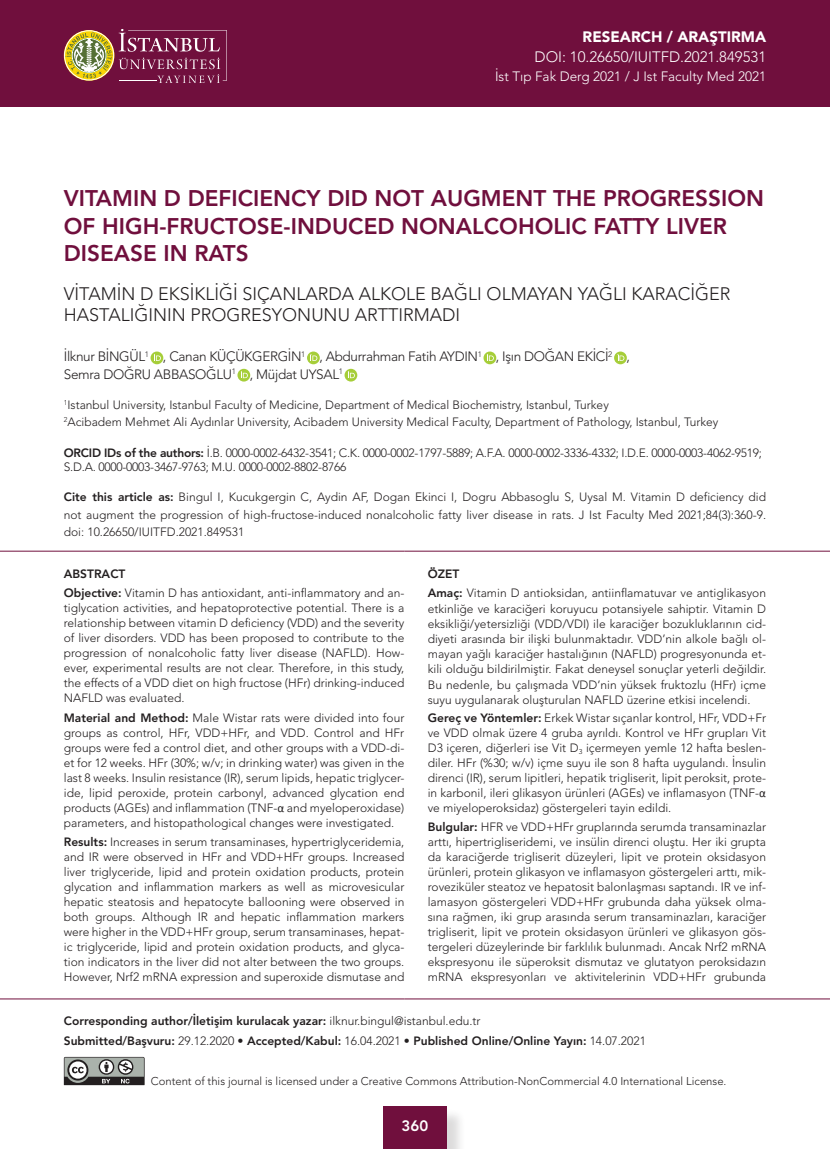
<style>
.page{position:relative;width:830px;height:1149px;background:#fff}
.page>*{position:absolute;margin:0;border:0;box-sizing:border-box;transform-origin:0 0}
.t1{font:800 22.5px/27px "Avenir LT Std";color:#700f3d}
.t2{font:300 18px/21.6px "Avenir LT Std";color:#231f20}
.t3{font:300 15px "Avenir LT Std";color:#fff}
.t4{font:900 15px "Avenir LT Std";color:#fff}
.t5{font:800 15px "Avenir LT Std";color:#fff}
.t6{font:300 13.5px/17.2px "Avenir LT Std";letter-spacing:-.025em;color:#231f20}
.t7{font:300 13.5px "Avenir LT Std";color:#fff}
.t8{font:300 12px/15px "Avenir LT Std";color:#231f20;text-align:justify}
.t9{font:300 12px/14.4px "Avenir LT Std";letter-spacing:-.02em;color:#231f20}
.t10{font:800 12px/19.2px "Avenir LT Std";color:#231f20}
.t11{font:300 11.25px "Avenir LT Std";color:#231f20}
.s1{font-weight:800}
.s2{font-family:"Calibri";font-weight:400}
.s3{font-weight:300}
</style>
<div class="page">
<div style="left:385px;top:1108px;width:80px;height:40px;background:#231f20;opacity:.16"></div>
<div style="left:383px;top:1106px;width:63px;height:42px;background:#700f3d"></div>
<div style="left:0;top:0;width:829px;height:106px;background:#700f3d"></div>
<hr style="left:0;top:550px;width:404px;height:1px;background:#700f3d">
<hr style="left:404px;top:550px;width:425px;height:1px;background:#700f3d">
<hr style="left:0;top:998px;width:404px;height:1px;background:#700f3d">
<hr style="left:404px;top:998px;width:425px;height:1px;background:#700f3d">
<svg style="left:64px;top:29px;width:163px;height:54px"></svg>
<svg style="left:150px;top:351px;width:13px;height:13px"></svg>
<svg style="left:154px;top:354px;width:7px;height:7px"></svg>
<svg style="left:307px;top:351px;width:12px;height:13px"></svg>
<svg style="left:310px;top:354px;width:7px;height:7px"></svg>
<svg style="left:483px;top:351px;width:13px;height:13px"></svg>
<svg style="left:486px;top:354px;width:7px;height:7px"></svg>
<svg style="left:613px;top:351px;width:13px;height:13px"></svg>
<svg style="left:617px;top:354px;width:7px;height:7px"></svg>
<svg style="left:237px;top:368px;width:13px;height:13px"></svg>
<svg style="left:241px;top:371px;width:7px;height:7px"></svg>
<svg style="left:344px;top:368px;width:13px;height:13px"></svg>
<svg style="left:348px;top:371px;width:7px;height:7px"></svg>
<svg style="left:64px;top:1056px;width:80px;height:28px;background:#888a88"></svg>
<p class="t4" style="left:582px;top:28px;width:185px">RESEARCH / ARAŞTIRMA</p>
<p class="t3" style="left:534px;top:48px;width:233px">DOI: 10.26650/IUITFD.2021.849531</p>
<p class="t7" style="left:495px;top:68px;width:272px">İst Tıp Fak Derg 2021 / J Ist Faculty Med 2021</p>
<h1 class="t1" style="left:64px;top:185px;width:701px">VITAMIN D DEFICIENCY DID NOT AUGMENT THE PROGRESSION<br>OF HIGH-FRUCTOSE-INDUCED NONALCOHOLIC FATTY LIVER<br>DISEASE IN RATS</h1>
<h2 class="t2" style="left:64px;top:282px;width:668px">VİTAMİN D EKSİKLİĞİ SIÇANLARDA ALKOLE BAĞLI OLMAYAN YAĞLI KARACİĞER<br>HASTALIĞININ PROGRESYONUNU ARTTIRMADI</h2>
<p class="t6" style="left:64px;top:348px;width:567px">İlknur BİNGÜL<sup>1</sup> , Canan KÜÇÜKGERGİN<sup>1</sup> , Abdurrahman Fatih AYDIN<sup>1</sup> , Işın DOĞAN EKİCİ<sup>2</sup> ,<br>Semra DOĞRU ABBASOĞLU<sup>1</sup> , Müjdat UYSAL<sup>1</sup></p>
<p class="t8" style="left:64px;top:396px;width:656px;line-height:17.2px"><sup>1</sup>Istanbul University, Istanbul Faculty of Medicine, Department of Medical Biochemistry, Istanbul, Turkey<br><sup>2</sup>Acibadem Mehmet Ali Aydınlar University, Acibadem University Medical Faculty, Department of Pathology, Istanbul, Turkey</p>
<p class="t9" style="left:64px;top:445px;width:699px"><span class="s1">ORCID IDs of the authors:</span> İ.B. 0000-0002-6432-3541; C.K. 0000-0002-1797-5889; A.F.A. 0000-0002-3336-4332; I.D.E. 0000-0003-4062-9519;<br>S.D.A. 0000-0003-3467-9763; M.U. 0000-0002-8802-8766</p>
<p class="t8" style="left:64px;top:488px;width:703px;line-height:17.2px"><span class="s1">Cite this article as:</span> Bingul I, Kucukgergin C, Aydin AF, Dogan Ekinci I, Dogru Abbasoglu S, Uysal M. Vitamin D deficiency did not augment the progression of high-fructose-induced nonalcoholic fatty liver disease in rats. J Ist Faculty Med 2021;84(3):360-9. doi: 10.26650/IUITFD.2021.849531</p>
<p class="t8" style="left:64px;top:564px;width:342px;line-height:19.2px"><span class="s1">ABSTRACT<br>Objective:</span> Vitamin D has antioxidant, anti-inflammatory and an-</p>
<p class="t8" style="left:64px;top:600px;width:342px">tiglycation activities, and hepatoprotective potential. There is a relationship between vitamin D deficiency (VDD) and the severity of liver disorders. VDD has been proposed to contribute to the progression of nonalcoholic fatty liver disease (NAFLD). How&shy;ever, experimental results are not clear. Therefore, in this study, the effects of a VDD diet on high fructose (HFr) drinking-induced NAFLD was evaluated.</p>
<p class="t8" style="left:64px;top:709px;width:342px"><span class="s1">Material and Method:</span> Male Wistar rats were divided into four groups as control, HFr, VDD+HFr, and VDD. Control and HFr groups were fed a control diet, and other groups with a VDD-di&shy;et for 12 weeks. HFr (30%; w/v; in drinking water) was given in the last 8 weeks. Insulin resistance (IR), serum lipids, hepatic triglycer&shy;ide, lipid peroxide, protein carbonyl, advanced glycation end products (AGEs) and inflammation (TNF-<span class="s2">α</span> and myeloperoxidase) parameters, and histopathological changes were investigated.</p>
<p class="t8" style="left:64px;top:834px;width:342px"><span class="s1">Results:</span> Increases in serum transaminases, hypertriglyceridemia, and IR were observed in HFr and VDD+HFr groups. Increased liver triglyceride, lipid and protein oxidation products, protein glycation and inflammation markers as well as microvesicular hepatic steatosis and hepatocyte ballooning were observed in both groups. Although IR and hepatic inflammation markers were higher in the VDD+HFr group, serum transaminases, hepat&shy;ic triglyceride, lipid and protein oxidation products, and glyca&shy;tion indicators in the liver did not alter between the two groups.<br>However, Nrf2 mRNA expression and superoxide dismutase and</p>
<p class="t8" style="left:427px;top:564px;width:340px;line-height:19.4px"><span class="s1">ÖZET<br>Amaç:</span> Vitamin D antioksidan, antiinflamatuvar ve antiglikasyon</p>
<p class="t8" style="left:427px;top:600px;width:340px">etkinliğe ve karaciğeri koruyucu potansiyele sahiptir. Vitamin D eksikliği/yetersizliği (VDD/VDI) ile karaciğer bozukluklarının cid&shy;diyeti arasında bir ilişki bulunmaktadır. VDD’nin alkole bağlı ol&shy;mayan yağlı karaciğer hastalığının (NAFLD) progresyonunda et&shy;kili olduğu bildirilmiştir. Fakat deneysel sonuçlar yeterli değildir.<br>Bu nedenle, bu çalışmada VDD’nin yüksek fruktozlu (HFr) içme suyu uygulanarak oluşturulan NAFLD üzerine etkisi incelendi.</p>
<p class="t8" style="left:427px;top:709px;width:340px"><span class="s1">Gereç ve Yöntemler:</span> Erkek Wistar sıçanlar kontrol, HFr, VDD+Fr ve VDD olmak üzere 4 gruba ayrıldı. Kontrol ve HFr grupları Vit D3 içeren, diğerleri ise Vit D<sub>3</sub> içermeyen yemle 12 hafta beslen&shy;diler. HFr (%30; w/v) içme suyu ile son 8 hafta uygulandı. İnsulin direnci (IR), serum lipitleri, hepatik trigliserit, lipit peroksit, prote&shy;in karbonil, ileri glikasyon ürünleri (AGEs) ve inflamasyon (TNF-<span class="s2">α </span>ve miyeloperoksidaz) göstergeleri tayin edildi.</p>
<p class="t8" style="left:427px;top:819px;width:340px"><span class="s1">Bulgular:</span> HFR ve VDD+HFr gruplarında serumda transaminazlar arttı, hipertrigliseridemi, ve insülin direnci oluştu. Her iki grupta da karaciğerde trigliserit düzeyleri, lipit ve protein oksidasyon ürünleri, protein glikasyon ve inflamasyon göstergeleri arttı, mik&shy;roveziküler steatoz ve hepatosit balonlaşması saptandı. IR ve inf&shy;lamasyon göstergeleri VDD+HFr grubunda daha yüksek olma&shy;sına rağmen, iki grup arasında serum transaminazları, karaciğer trigliserit, lipit ve protein oksidasyon ürünleri ve glikasyon gös&shy;tergeleri düzeylerinde bir farklılık bulunmadı. Ancak Nrf2 mRNA ekspresyonu ile süperoksit dismutaz ve glutatyon peroksidazın mRNA ekspresyonları ve aktivitelerinin VDD+HFr grubunda</p>
<p class="t10" style="left:64px;top:1011px;width:583px">Corresponding author/İletişim kurulacak yazar: <span class="s3">ilknur.bingul@istanbul.edu.tr<br></span>Submitted/Başvuru: <span class="s3">29.12.2020 •</span> Accepted/Kabul: <span class="s3">16.04.2021 •</span> Published Online/Online Yayın: <span class="s3">14.07.2021</span></p>
<p class="t11" style="left:151px;top:1074px;width:577px">Content of this journal is licensed under a Creative Commons Attribution-NonCommercial 4.0 International License.</p>
<p class="t5" style="left:401px;top:1115px;width:28px">360</p>
</div>
